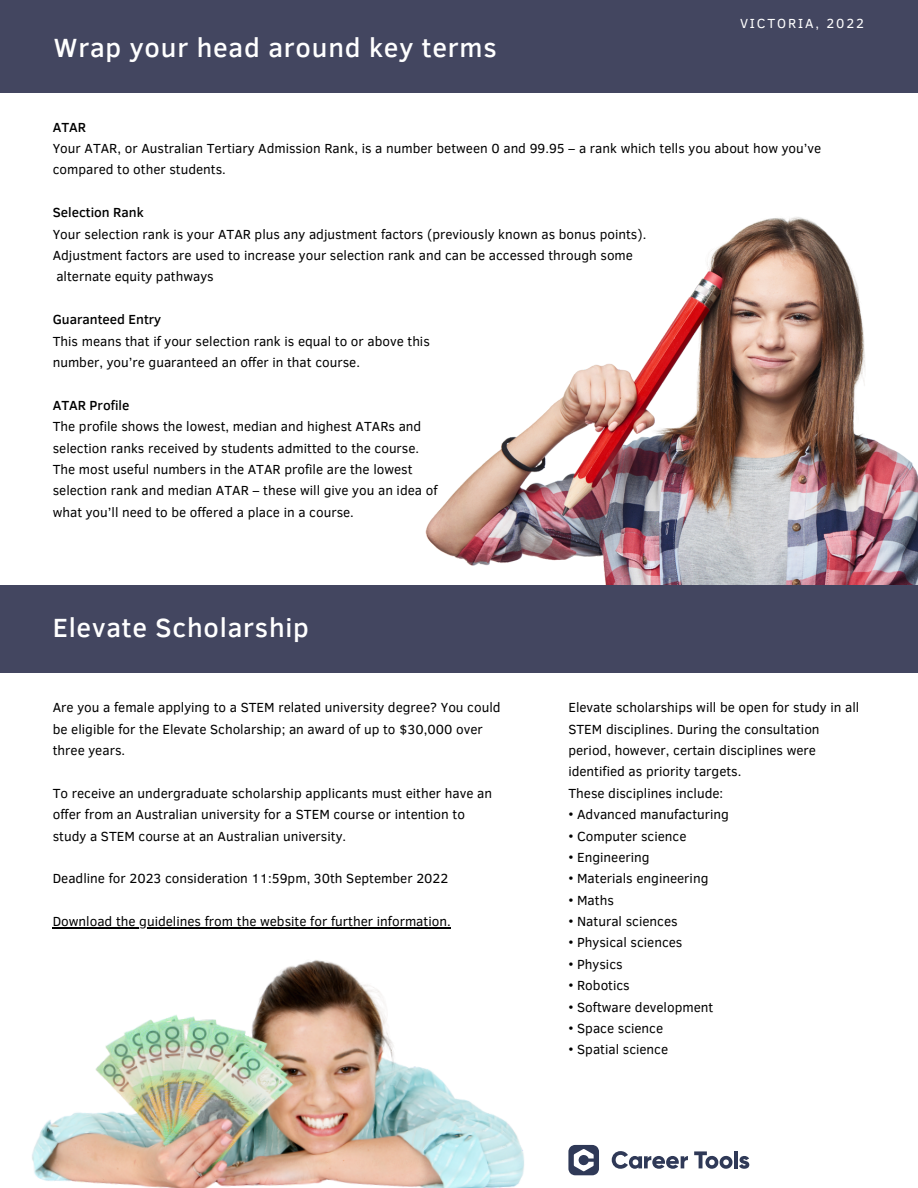
<style>
.page{position:relative;width:918px;height:1188px;background:#fff}
.page>*{position:absolute;margin:0;border:0;box-sizing:border-box;transform-origin:0 0}
.t1{font:500 27px "Clear Sans";letter-spacing:.03em;color:#fff}
.t2{font:13.5px/21.3px "Clear Sans";color:#000}
.t3{font:500 13.5px "Clear Sans";color:#000}
.t4{font:13.5px "Clear Sans";letter-spacing:.14em;color:#fff}
</style>
<div class="page">
<div style="left:0;top:0;width:918px;height:92px;background:#434660"></div>
<div style="left:0;top:585px;width:918px;height:88px;background:#434660"></div>
<svg style="left:612px;top:1151px;width:76px;height:18px"></svg>
<svg style="left:694px;top:1151px;width:39px;height:18px"></svg>
<hr style="left:734px;top:1151px;width:4px;height:17px;background:#2f3957">
<svg style="left:739px;top:1156px;width:10px;height:13px"></svg>
<svg style="left:568px;top:1145px;width:31px;height:30px"></svg>
<img style="left:425px;top:217px;width:493px;height:367px">
<img style="left:32px;top:927px;width:492px;height:261px">
<hr style="left:53px;top:927px;width:398px;height:1px;background:#000">
<h1 class="t1" style="left:54px;top:28px;width:444px">Wrap your head around key terms</h1>
<p class="t4" style="left:740px;top:13px;width:126px">VICTORIA, 2022</p>
<p class="t3" style="left:53px;top:117px;width:35px">ATAR</p>
<p class="t2" style="left:53px;top:137px;width:770px">Your ATAR, or Australian Tertiary Admission Rank, is a number between 0 and 99.95 – a rank which tells you about how you’ve compared to other students.</p>
<p class="t3" style="left:53px;top:203px;width:93px">Selection Rank</p>
<p class="t2" style="left:53px;top:223px;width:595px">Your selection rank is your ATAR plus any adjustment factors (previously known as bonus points).<br>Adjustment factors are used to increase your selection rank and can be accessed through some alternate equity pathways</p>
<p class="t3" style="left:53px;top:310px;width:110px">Guaranteed Entry</p>
<p class="t2" style="left:53px;top:330px;width:379px">This means that if your selection rank is equal to or above this number, you’re guaranteed an offer in that course.</p>
<p class="t3" style="left:53px;top:395px;width:78px">ATAR Profile</p>
<p class="t2" style="left:53px;top:415px;width:386px">The profile shows the lowest, median and highest ATARs and selection ranks received by students admitted to the course.<br>The most useful numbers in the ATAR profile are the lowest selection rank and median ATAR – these will give you an idea of what you’ll need to be offered a place in a course.</p>
<h1 class="t1" style="left:53px;top:608px;width:258px">Elevate Scholarship</h1>
<p class="t2" style="left:53px;top:696px;width:449px">Are you a female applying to a STEM related university degree? You could be eligible for the Elevate Scholarship; an award of up to $30,000 over three years.</p>
<p class="t2" style="left:53px;top:782px;width:441px">To receive an undergraduate scholarship applicants must either have an offer from an Australian university for a STEM course or intention to study a STEM course at an Australian university.</p>
<p class="t2" style="left:53px;top:867px;width:397px">Deadline for 2023 consideration 11:59pm, 30th September 2022</p>
<p class="t2" style="left:53px;top:910px;width:399px">Download the guidelines from the website for further information.</p>
<p class="t2" style="left:568px;top:696px;width:292px">Elevate scholarships will be open for study in all STEM disciplines. During the consultation period, however, certain disciplines were identified as priority targets.<br>These disciplines include:</p>
<p class="t2" style="left:568px;top:803px;width:162px">• Advanced manufacturing</p>
<p class="t2" style="left:568px;top:824px;width:120px">• Computer science</p>
<p class="t2" style="left:568px;top:846px;width:83px">• Engineering</p>
<p class="t2" style="left:568px;top:867px;width:142px">• Materials engineering</p>
<p class="t2" style="left:568px;top:889px;width:47px">• Maths</p>
<p class="t2" style="left:568px;top:910px;width:111px">• Natural sciences</p>
<p class="t2" style="left:568px;top:931px;width:116px">• Physical sciences</p>
<p class="t2" style="left:568px;top:953px;width:56px">• Physics</p>
<p class="t2" style="left:568px;top:974px;width:63px">• Robotics</p>
<p class="t2" style="left:568px;top:995px;width:146px">• Software development</p>
<p class="t2" style="left:568px;top:1017px;width:96px">• Space science</p>
<p class="t2" style="left:568px;top:1038px;width:101px">• Spatial science</p>
</div>
